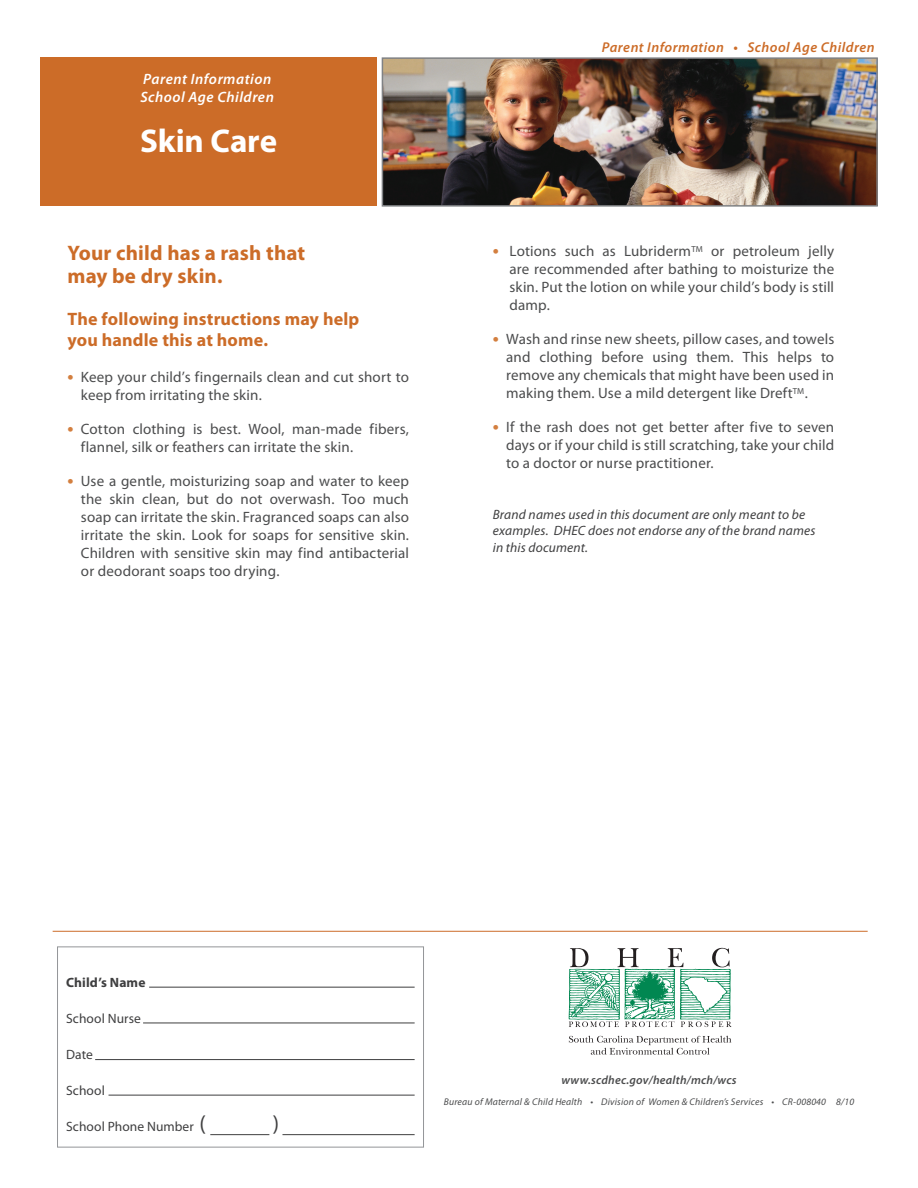
<style>
.page{position:relative;width:918px;height:1188px;background:#fff}
.page>*{position:absolute;margin:0;border:0;box-sizing:border-box;transform-origin:0 0}
.t1{font:700 33px "Myriad Pro";letter-spacing:-.005em;color:#fff}
.t2{font:22.5px "Myriad Pro";color:#3e3e3f}
.t3{font:700 21px/22.5px "Myriad Pro";letter-spacing:.01em;color:#cc6c28}
.t4{font:700 18px/21px "Myriad Pro";letter-spacing:.01em;color:#cc6c28}
.t5{font:15px/18px "Myriad Pro";letter-spacing:.01em;color:#4b4c4d;text-align:justify}
.t6{font:italic 600 15px/18px "Myriad Pro";letter-spacing:.035em;color:#fff}
.t7{font:italic 600 14.25px "Myriad Pro";letter-spacing:.035em;color:#cc6c28}
.t8{font:italic 13.5px/16.5px "Myriad Pro";letter-spacing:.015em;color:#3e3e3f}
.t9{font:13.5px "Myriad Pro";letter-spacing:.005em;color:#3e3e3f}
.t10{font:700 13.5px "Myriad Pro";letter-spacing:.01em;color:#3e3e3f}
.t11{font:italic 600 12px "Myriad Pro";letter-spacing:.02em;color:#4b4c4d}
.t12{font:italic 9.75px "Myriad Pro";letter-spacing:.02em;color:#4b4c4d}
.s1{font-weight:700;font-size:18px;color:#d37f3f}
.s2{font-size:22.5px}
</style>
<div class="page">
<hr style="left:53px;top:931px;width:815px;height:1px;background:#cc6c28">
<svg style="left:569px;top:1036px;width:162px;height:19px"></svg>
<svg style="left:569px;top:948px;width:163px;height:79px"></svg>
<div style="left:57px;top:946px;width:367px;height:202px;border:1px solid #939598"></div>
<hr style="left:149px;top:987px;width:266px;height:1px;background:#3e3e3f">
<hr style="left:95px;top:1059px;width:320px;height:1px;background:#3e3e3f">
<hr style="left:109px;top:1095px;width:306px;height:1px;background:#3e3e3f">
<hr style="left:282px;top:1134px;width:133px;height:1px;background:#3e3e3f">
<hr style="left:143px;top:1023px;width:272px;height:1px;background:#3e3e3f">
<hr style="left:210px;top:1134px;width:59px;height:1px;background:#3e3e3f">
<div style="left:40px;top:58px;width:337px;height:148px;background:#cc6c28"></div>
<img style="left:385px;top:60px;width:490px;height:144px">
<div style="left:382px;top:57px;width:496px;height:150px;border:2px solid #808285"></div>
<p class="t6" style="left:140px;top:70px;width:135px">Parent Information<br>School Age Children</p>
<h1 class="t1" style="left:140px;top:119px;width:139px">Skin Care</h1>
<h3 class="t3" style="left:67px;top:241px;width:239px">Your child has a rash that may be dry skin.</h3>
<p class="t4" style="left:67px;top:308px;width:293px">The following instructions may help you handle this at home.</p>
<p class="t5" style="left:81px;top:367px;width:330px;text-indent:-14px"><span class="s1">•</span> Keep your child’s fingernails clean and cut short to keep from irritating the skin.</p>
<p class="t5" style="left:81px;top:420px;width:330px;text-indent:-14px"><span class="s1">•</span> Cotton clothing is best. Wool, man-made fibers, flannel, silk or feathers can irritate the skin.</p>
<p class="t5" style="left:81px;top:472px;width:330px;text-indent:-14px"><span class="s1">•</span> Use a gentle, moisturizing soap and water to keep the skin clean, but do not overwash. Too much soap can irritate the skin. Fragranced soaps can also irritate the skin. Look for soaps for sensitive skin.<br>Children with sensitive skin may find antibacterial or deodorant soaps too drying.</p>
<p class="t7" style="left:602px;top:38px;width:274px">Parent Information • School Age Children</p>
<p class="t5" style="left:510px;top:241px;width:326px;text-indent:-17px"><span class="s1">•</span> Lotions such as Lubriderm<sup>TM</sup> or petroleum jelly are recommended after bathing to moisturize the skin. Put the lotion on while your child’s body is still damp.</p>
<p class="t5" style="left:506px;top:330px;width:330px;text-indent:-14px"><span class="s1">•</span> Wash and rinse new sheets, pillow cases, and towels and clothing before using them. This helps to remove any chemicals that might have been used in making them. Use a mild detergent like Dreft<sup>TM</sup>.</p>
<p class="t5" style="left:506px;top:418px;width:330px;text-indent:-14px"><span class="s1">•</span> If the rash does not get better after five to seven days or if your child is still scratching, take your child to a doctor or nurse practitioner.</p>
<p class="t8" style="left:493px;top:506px;width:324px">Brand names used in this document are only meant to be examples. DHEC does not endorse any of the brand names in this document.</p>
<p class="t10" style="left:66px;top:973px;width:81px">Child’s Name</p>
<p class="t9" style="left:66px;top:1010px;width:76px">School Nurse</p>
<p class="t9" style="left:66px;top:1046px;width:28px">Date</p>
<p class="t9" style="left:66px;top:1082px;width:40px">School</p>
<p class="t9" style="left:66px;top:1118px;width:141px">School Phone Number <span class="s2">(</span></p>
<h2 class="t2" style="left:273px;top:1109px;width:8px">)</h2>
<p class="t11" style="left:562px;top:1072px;width:177px">www.scdhec.gov/health/mch/wcs</p>
<p class="t12" style="left:444px;top:1096px;width:412px">Bureau of Maternal &amp; Child Health • Division of Women &amp; Children’s Services • CR-008040 8/10</p>
</div>
